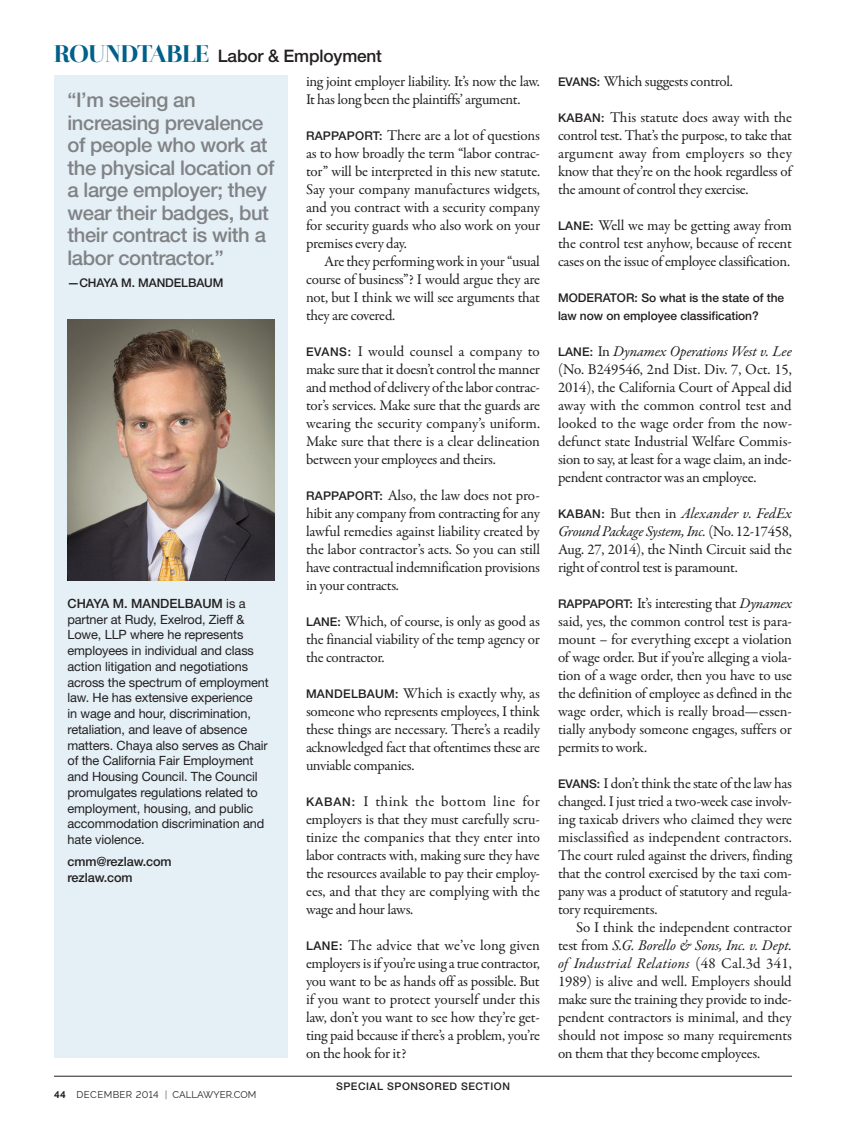
<style>
.page{position:relative;width:864px;height:1134px;background:#fff}
.page>*{position:absolute;margin:0;border:0;box-sizing:border-box;transform-origin:0 0}
.RT_Pullquote{font:500 20.25px/22.5px "Helvetica Neue LT Std";letter-spacing:-.02em;color:#808285}
.t1{font:500 17.25px "Helvetica Neue LT Std";letter-spacing:-.01em;color:#231f20}
.RT_Body_Text_No_inde{font:15px/18px "Garamond Premr Pro";letter-spacing:-.02em;color:#231f20;text-align:justify}
.RT_Body_Text_Indent{font:15px/18px "Garamond Premr Pro";letter-spacing:-.02em;color:#231f20;text-align:justify}
.RT_Bio_Advertorial{font:12.75px/15.8px "Helvetica Neue LT Std";letter-spacing:-.01em;color:#231f20}
.RT_Email_address{font:500 12.75px/15.8px "Helvetica Neue LT Std";letter-spacing:-.01em;color:#231f20}
.RT_Moderator_questio{font:500 12px/18px "Helvetica Neue LT Std";letter-spacing:-.005em;color:#231f20}
.RT_PQ_Attribution{font:500 12px "Helvetica Neue LT Std";letter-spacing:-.01em;color:#231f20}
.t2{font:500 10.5px "Helvetica Neue LT Std";letter-spacing:.05em;color:#231f20}
.t3{font:9.75px "Raleway";letter-spacing:.015em;color:#231f20}
.s1{font-family:"Otama ep";font-weight:400;font-size:24px;color:#006089}
.s2{font-family:"Helvetica Neue LT Std";font-weight:500;font-size:12px}
.s3{font-weight:500}
.s4{font-weight:700}
.s5{font-weight:300}
.s6{font-style:italic}
</style>
<div class="page">
<hr style="left:54px;top:1076px;width:738px;height:1px;background:#231f20">
<div style="left:54px;top:75px;width:234px;height:983px;background:#e4f0f6"></div>
<img style="left:68px;top:320px;width:206px;height:261px">
<p class="t1" style="left:54px;top:45px;width:330px"><span class="s1">ROUNDTABLE</span> Labor &amp; Employment</p>
<p class="RT_Body_Text_No_inde" style="left:306px;top:72px;width:236px">ing joint employer liability. It’s now the law.<br>It has long been the plaintiffs’ argument.</p>
<p class="RT_Body_Text_No_inde" style="left:306px;top:126px;width:236px"><span class="s2">RAPPAPORT:</span> There are a lot of questions as to how broadly the term “labor contrac&shy;tor” will be interpreted in this new statute.<br>Say your company manufactures widgets, and you contract with a security company for security guards who also work on your premises every day.</p>
<p class="RT_Body_Text_Indent" style="left:306px;top:252px;width:236px;text-indent:18px">Are they performing work in your “usual course of business”? I would argue they are not, but I think we will see arguments that they are covered.</p>
<p class="RT_Body_Text_No_inde" style="left:306px;top:342px;width:236px"><span class="s2">EVANS:</span> I would counsel a company to make sure that it doesn’t control the manner and method of delivery of the labor contrac&shy;tor’s services. Make sure that the guards are wearing the security company’s uniform.<br>Make sure that there is a clear delineation between your employees and theirs.</p>
<p class="RT_Body_Text_No_inde" style="left:306px;top:486px;width:236px"><span class="s2">RAPPAPORT:</span> Also, the law does not pro&shy;hibit any company from contracting for any lawful remedies against liability created by the labor contractor’s acts. So you can still have contractual indemnification provisions in your contracts.</p>
<p class="RT_Body_Text_No_inde" style="left:306px;top:612px;width:235px"><span class="s2">LANE:</span> Which, of course, is only as good as the financial viability of the temp agency or the contractor.</p>
<p class="RT_Body_Text_No_inde" style="left:306px;top:684px;width:236px"><span class="s2">MANDELBAUM:</span> Which is exactly why, as someone who represents employees, I think these things are necessary. There’s a readily acknowledged fact that oftentimes these are unviable companies.</p>
<p class="RT_Body_Text_No_inde" style="left:306px;top:792px;width:236px"><span class="s2">KABAN:</span> I think the bottom line for employers is that they must carefully scru&shy;tinize the companies that they enter into labor contracts with, making sure they have the resources available to pay their employ&shy;ees, and that they are complying with the wage and hour laws.</p>
<p class="RT_Body_Text_No_inde" style="left:306px;top:936px;width:236px"><span class="s2">LANE:</span> The advice that we’ve long given employers is if you’re using a true contractor, you want to be as hands off as possible. But if you want to protect yourself under this law, don’t you want to see how they’re get&shy;ting paid because if there’s a problem, you’re on the hook for it?</p>
<p class="RT_Pullquote" style="left:68px;top:88px;width:208px">“I’m seeing an increasing prevalence of people who work at the physical location of a large employer; they wear their badges, but their contract is with a labor contractor.”</p>
<p class="RT_PQ_Attribution" style="left:68px;top:276px;width:157px">—CHAYA M. MANDELBAUM</p>
<p class="RT_Bio_Advertorial" style="left:68px;top:595px;width:203px"><span class="s3">CHAYA M. MANDELBAUM</span> is a partner at Rudy, Exelrod, Zieff &amp;<br>Lowe, LLP where he represents employees in individual and class action litigation and negotiations across the spectrum of employment law. He has extensive experience<br>in wage and hour, discrimination, retaliation, and leave of absence matters. Chaya also serves as Chair of the California Fair Employment and Housing Council. The Council promulgates regulations related to employment, housing, and public accommodation discrimination and hate violence.</p>
<p class="RT_Email_address" style="left:68px;top:853px;width:106px">cmm@rezlaw.com rezlaw.com</p>
<p class="t3" style="left:54px;top:1089px;width:204px"><span class="s4">44</span> DECEMBER 2014 <span class="s5">|</span> CALLAWYER.COM</p>
<p class="t2" style="left:336px;top:1080px;width:175px">SPECIAL SPONSORED SECTION</p>
<p class="RT_Body_Text_No_inde" style="left:558px;top:72px;width:176px"><span class="s2">EVANS:</span> Which suggests control.</p>
<p class="RT_Body_Text_No_inde" style="left:558px;top:108px;width:236px"><span class="s2">KABAN:</span> This statute does away with the control test. That’s the purpose, to take that argument away from employers so they know that they’re on the hook regardless of the amount of control they exercise.</p>
<p class="RT_Body_Text_No_inde" style="left:558px;top:216px;width:236px"><span class="s2">LANE:</span> Well we may be getting away from the control test anyhow, because of recent cases on the issue of employee classification.</p>
<p class="RT_Moderator_questio" style="left:558px;top:288px;width:228px">MODERATOR: So what is the state of the law now on employee classification?</p>
<p class="RT_Body_Text_No_inde" style="left:558px;top:342px;width:236px"><span class="s2">LANE:</span> In <span class="s6">Dynamex Operations West v. Lee </span>(No. B249546, 2nd Dist. Div. 7, Oct. 15, 2014), the California Court of Appeal did away with the common control test and looked to the wage order from the now&shy;defunct state Industrial Welfare Commis&shy;sion to say, at least for a wage claim, an inde&shy;pendent contractor was an employee.</p>
<p class="RT_Body_Text_No_inde" style="left:558px;top:504px;width:236px"><span class="s2">KABAN:</span> But then in <span class="s6">Alexander v. FedEx Ground Package System, Inc.</span> (No. 12-17458, Aug. 27, 2014), the Ninth Circuit said the right of control test is paramount.</p>
<p class="RT_Body_Text_No_inde" style="left:558px;top:594px;width:236px"><span class="s2">RAPPAPORT:</span> It’s interesting that <span class="s6">Dynamex </span>said, yes, the common control test is para&shy;mount – for everything except a violation of wage order. But if you’re alleging a viola&shy;tion of a wage order, then you have to use the definition of employee as defined in the wage order, which is really broad—essen&shy;tially anybody someone engages, suffers or permits to work.</p>
<p class="RT_Body_Text_No_inde" style="left:558px;top:774px;width:236px"><span class="s2">EVANS:</span> I don’t think the state of the law has changed. I just tried a two-week case involv&shy;ing taxicab drivers who claimed they were misclassified as independent contractors.<br>The court ruled against the drivers, finding that the control exercised by the taxi com&shy;pany was a product of statutory and regula&shy;tory requirements.</p>
<p class="RT_Body_Text_Indent" style="left:558px;top:918px;width:236px;text-indent:18px">So I think the independent contractor test from <span class="s6">S.G. Borello &amp; Sons, Inc. v. Dept. of Industrial Relations</span> (48 Cal.3d 341, 1989) is alive and well. Employers should make sure the training they provide to inde&shy;pendent contractors is minimal, and they should not impose so many requirements on them that they become employees.</p>
</div>
